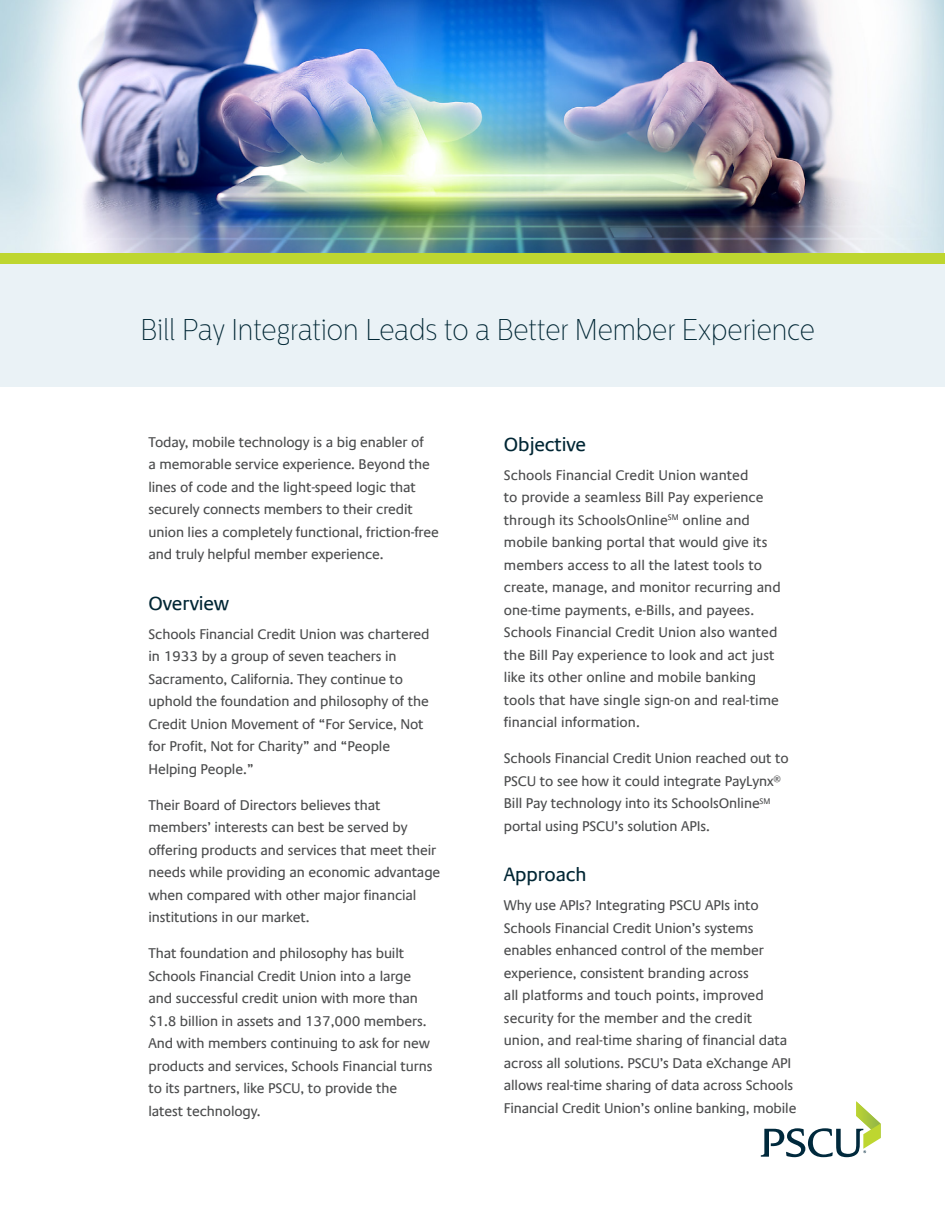
<style>
.page{position:relative;width:945px;height:1215px;background:#fff}
.page>*{position:absolute;margin:0;border:0;box-sizing:border-box;transform-origin:0 0}
.t1{font:100 30px "Centrale Sans Cnd";color:#002634}
.t2{font:19.5px "Praxis Com";letter-spacing:-.01em;color:#002634}
.body_copy{font:14.25px/22.5px "Praxis Com";letter-spacing:-.01em;color:#4b4c4d}
</style>
<div class="page">
<img style="left:0;top:0;width:943px;height:253px">
<div style="left:0;top:254px;width:945px;height:133px;background:#eaf2f6"></div>
<div style="left:0;top:253px;width:945px;height:11px;background:#bed630"></div>
<svg style="left:761px;top:1101px;width:119px;height:56px"></svg>
<p class="t1" style="left:140px;top:312px;width:676px">Bill Pay Integration Leads to a Better Member Experience</p>
<p class="body_copy" style="left:148px;top:431px;width:292px">Today, mobile technology is a big enabler of<br>a memorable service experience. Beyond the lines of code and the light-speed logic that securely connects members to their credit union lies a completely functional, friction-free and truly helpful member experience.</p>
<h3 class="t2" style="left:148px;top:592px;width:82px">Overview</h3>
<p class="body_copy" style="left:148px;top:623px;width:283px">Schools Financial Credit Union was chartered in 1933 by a group of seven teachers in Sacramento, California. They continue to uphold the foundation and philosophy of the Credit Union Movement of “For Service, Not for Profit, Not for Charity” and “People Helping People.”</p>
<p class="body_copy" style="left:148px;top:794px;width:293px">Their Board of Directors believes that members’ interests can best be served by offering products and services that meet their needs while providing an economic advantage when compared with other major financial institutions in our market.</p>
<p class="body_copy" style="left:148px;top:942px;width:286px">That foundation and philosophy has built Schools Financial Credit Union into a large and successful credit union with more than $1.8 billion in assets and 137,000 members.<br>And with members continuing to ask for new products and services, Schools Financial turns to its partners, like PSCU, to provide the latest technology.</p>
<h3 class="t2" style="left:504px;top:433px;width:84px">Objective</h3>
<p class="body_copy" style="left:504px;top:464px;width:278px">Schools Financial Credit Union wanted<br>to provide a seamless Bill Pay experience through its SchoolsOnline<sup>SM</sup> online and mobile banking portal that would give its members access to all the latest tools to create, manage, and monitor recurring and one-time payments, e-Bills, and payees.<br>Schools Financial Credit Union also wanted the Bill Pay experience to look and act just like its other online and mobile banking tools that have single sign-on and real-time financial information.</p>
<p class="body_copy" style="left:504px;top:747px;width:286px">Schools Financial Credit Union reached out to PSCU to see how it could integrate PayLynx<sup>® </sup>Bill Pay technology into its SchoolsOnline<sup>SM </sup>portal using PSCU’s solution APIs.</p>
<h3 class="t2" style="left:504px;top:863px;width:84px">Approach</h3>
<p class="body_copy" style="left:504px;top:894px;width:294px">Why use APIs? Integrating PSCU APIs into Schools Financial Credit Union’s systems enables enhanced control of the member experience, consistent branding across<br>all platforms and touch points, improved security for the member and the credit<br>union, and real-time sharing of financial data across all solutions. PSCU’s Data eXchange API allows real-time sharing of data across Schools Financial Credit Union’s online banking, mobile</p>
</div>
